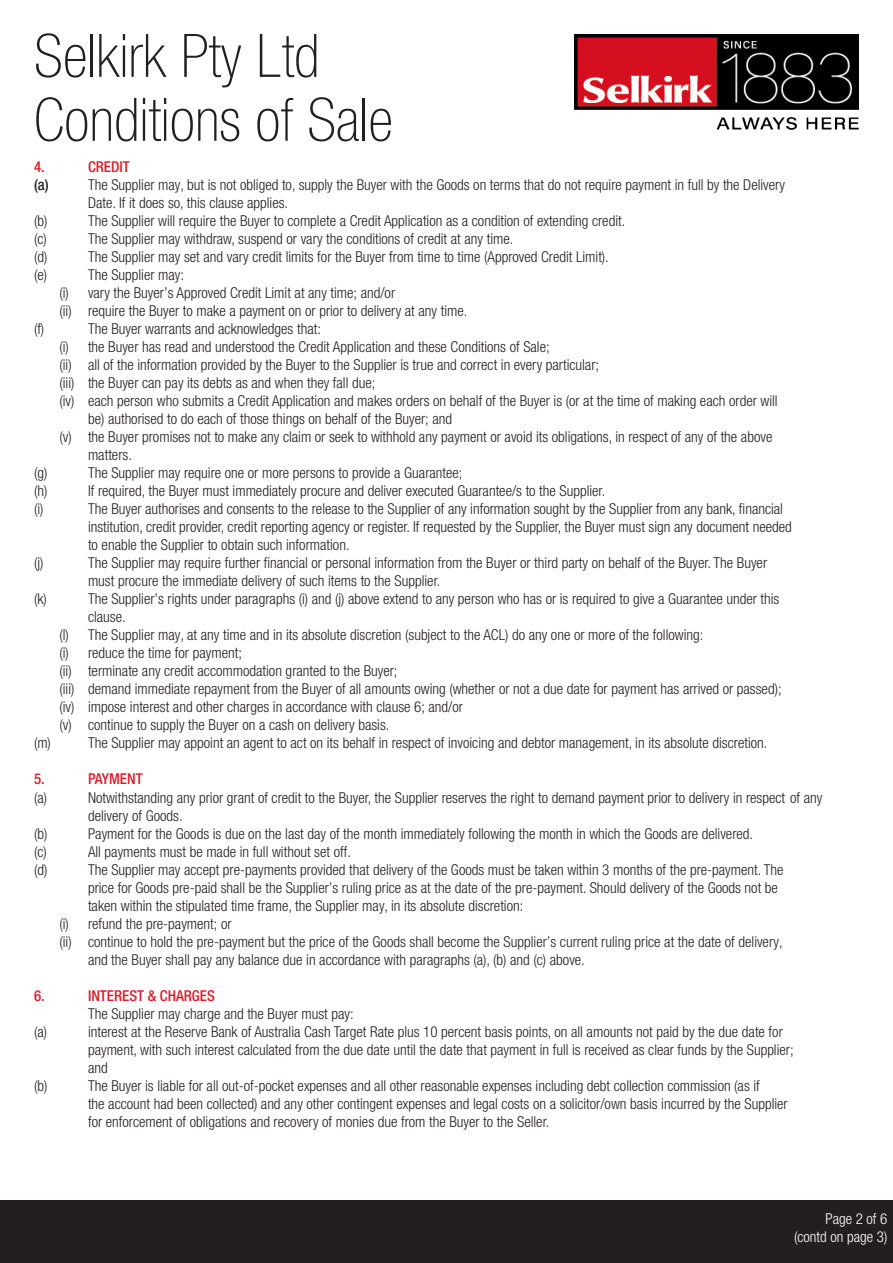
<style>
.page{position:relative;width:893px;height:1263px;background:#fff}
.page>*{position:absolute;margin:0;border:0;box-sizing:border-box;transform-origin:0 0}
.Main_Heading{font:100 condensed 60px "Helvetica Neue LT Pro";color:#231f20}
.Heading{font:300 condensed 15px/18px "Helvetica Neue LT Pro";color:#231f20}
.Heading-2{font:500 condensed 15px "Helvetica Neue LT Pro";color:#db1e2d}
.t1{font:300 condensed 15px "Helvetica Neue LT Std";color:#fff}
.Heading-3{font:500 condensed 15px "Helvetica Neue LT Pro";color:#231f20}
.s1{font-family:"Myriad Pro";font-weight:400;font-stretch:normal;font-size:18px;color:#231f20}
.s2{font-size:18px;color:#231f20}
</style>
<div class="page">
<img style="left:575px;top:34px;width:284px;height:96px">
<div style="left:0;top:1200px;width:893px;height:63px;background:#231f20"></div>
<p class="Main_Heading" style="left:34px;top:22px;width:287px">Selkirk Pty Ltd</p>
<p class="Main_Heading" style="left:34px;top:86px;width:360px">Conditions of Sale</p>
<p class="Heading-2" style="left:34px;top:158px;width:12px">4.</p>
<p class="Heading-2" style="left:88px;top:158px;width:43px">CREDIT</p>
<p class="Heading-3" style="left:34px;top:176px;width:16px">(a)</p>
<p class="Heading" style="left:88px;top:176px;width:699px">The Supplier may, but is not obliged to, supply the Buyer with the Goods on terms that do not require payment in full by the Delivery<br>Date. If it does so, this clause applies.</p>
<p class="Heading" style="left:34px;top:212px;width:15px">(b)</p>
<p class="Heading" style="left:88px;top:212px;width:539px">The Supplier will require the Buyer to complete a Credit Application as a condition of extending credit.</p>
<p class="Heading" style="left:34px;top:230px;width:14px">(c)</p>
<p class="Heading" style="left:88px;top:230px;width:427px">The Supplier may withdraw, suspend or vary the conditions of credit at any time.</p>
<p class="Heading" style="left:34px;top:248px;width:15px">(d)</p>
<p class="Heading" style="left:88px;top:248px;width:522px">The Supplier may set and vary credit limits for the Buyer from time to time (Approved Credit Limit).</p>
<p class="Heading" style="left:34px;top:266px;width:15px">(e)</p>
<p class="Heading" style="left:88px;top:266px;width:98px">The Supplier may:</p>
<p class="Heading" style="left:60px;top:284px;width:337px">(i) vary the Buyer’s Approved Credit Limit at any time; and/or</p>
<p class="Heading" style="left:60px;top:302px;width:409px">(ii) require the Buyer to make a payment on or prior to delivery at any time.</p>
<p class="Heading" style="left:34px;top:320px;width:12px">(f)</p>
<p class="Heading" style="left:88px;top:320px;width:234px">The Buyer warrants and acknowledges that:</p>
<p class="Heading" style="left:60px;top:338px;width:492px">(i) the Buyer has read and understood the Credit Application and these Conditions of Sale;</p>
<p class="Heading" style="left:60px;top:356px;width:541px">(ii) all of the information provided by the Buyer to the Supplier is true and correct in every particular;</p>
<p class="Heading" style="left:60px;top:374px;width:317px">(iii) the Buyer can pay its debts as and when they fall due;</p>
<p class="Heading" style="left:88px;top:392px;width:691px;text-indent:-28px">(iv) each person who submits a Credit Application and makes orders on behalf of the Buyer is (or at the time of making each order will be) authorised to do each of those things on behalf of the Buyer; and</p>
<p class="Heading" style="left:88px;top:428px;width:686px;text-indent:-28px">(v) the Buyer promises not to make any claim or seek to withhold any payment or avoid its obligations, in respect of any of the above matters.</p>
<p class="Heading" style="left:34px;top:464px;width:15px">(g)</p>
<p class="Heading" style="left:88px;top:464px;width:376px">The Supplier may require one or more persons to provide a Guarantee;</p>
<p class="Heading" style="left:34px;top:482px;width:15px">(h)</p>
<p class="Heading" style="left:88px;top:482px;width:519px">If required, the Buyer must immediately procure and deliver executed Guarantee/s to the Supplier.</p>
<p class="Heading" style="left:34px;top:500px;width:11px">(i)</p>
<p class="Heading" style="left:88px;top:500px;width:705px">The Buyer authorises and consents to the release to the Supplier of any information sought by the Supplier from any bank, financial institution, credit provider, credit reporting agency or register. If requested by the Supplier, the Buyer must sign any document needed to enable the Supplier to obtain such information.</p>
<p class="Heading" style="left:34px;top:554px;width:11px">(j)</p>
<p class="Heading" style="left:88px;top:554px;width:681px">The Supplier may require further financial or personal information from the Buyer or third party on behalf of the Buyer. The Buyer must procure the immediate delivery of such items to the Supplier.</p>
<p class="Heading" style="left:34px;top:590px;width:14px">(k)</p>
<p class="Heading" style="left:88px;top:590px;width:693px">The Supplier’s rights under paragraphs (i) and (j) above extend to any person who has or is required to give a Guarantee under this clause.</p>
<p class="Heading" style="left:60px;top:626px;width:645px">(l) The Supplier may, at any time and in its absolute discretion (subject to the ACL) do any one or more of the following:</p>
<p class="Heading" style="left:60px;top:644px;width:184px">(i) reduce the time for payment;</p>
<p class="Heading" style="left:60px;top:662px;width:340px">(ii) terminate any credit accommodation granted to the Buyer;</p>
<p class="Heading" style="left:60px;top:680px;width:724px">(iii) demand immediate repayment from the Buyer of all amounts owing (whether or not a due date for payment has arrived or passed);</p>
<p class="Heading" style="left:60px;top:698px;width:405px">(iv) impose interest and other charges in accordance with clause 6; and/or</p>
<p class="Heading" style="left:60px;top:716px;width:331px">(v) continue to supply the Buyer on a cash on delivery basis.</p>
<p class="Heading" style="left:34px;top:734px;width:18px">(m)</p>
<p class="Heading" style="left:88px;top:734px;width:681px">The Supplier may appoint an agent to act on its behalf in respect of invoicing and debtor management, in its absolute discretion.</p>
<p class="Heading-2" style="left:34px;top:770px;width:12px">5.</p>
<p class="Heading-2" style="left:88px;top:770px;width:56px">PAYMENT</p>
<p class="Heading" style="left:34px;top:788px;width:15px">(a)</p>
<p class="Heading" style="left:88px;top:788px;width:736px">Notwithstanding any prior grant of credit to the Buyer, the Supplier reserves the right to demand payment prior to delivery in respect of any delivery of Goods.</p>
<p class="Heading" style="left:34px;top:824px;width:15px">(b)</p>
<p class="Heading" style="left:88px;top:824px;width:667px">Payment for the Goods is due on the last day of the month immediately following the month in which the Goods are delivered.</p>
<p class="Heading" style="left:34px;top:842px;width:14px">(c)</p>
<p class="Heading" style="left:88px;top:842px;width:264px">All payments must be made in full without set off.</p>
<p class="Heading" style="left:34px;top:860px;width:15px">(d)</p>
<p class="Heading" style="left:88px;top:860px;width:697px">The Supplier may accept pre-payments provided that delivery of the Goods must be taken within 3 months of the pre-payment. The price for Goods pre-paid shall be the Supplier’s ruling price as at the date of the pre-payment. Should delivery of the Goods not be taken within the stipulated time frame, the Supplier may, in its absolute discretion:</p>
<p class="Heading" style="left:60px;top:914px;width:174px">(i) refund the pre-payment; or</p>
<p class="Heading" style="left:88px;top:932px;width:696px;text-indent:-28px">(ii) continue to hold the pre-payment but the price of the Goods shall become the Supplier’s current ruling price at the date of delivery, and the Buyer shall pay any balance due in accordance with paragraphs (a), (b) and (c) above.</p>
<p class="Heading-2" style="left:34px;top:986px;width:12px">6.</p>
<p class="Heading-2" style="left:88px;top:986px;width:128px">INTEREST &amp; CHARGES</p>
<p class="Heading" style="left:88px;top:1004px;width:267px">The Supplier may charge and the Buyer must pay:</p>
<p class="Heading" style="left:34px;top:1022px;width:15px">(a)</p>
<p class="Heading" style="left:88px;top:1022px;width:707px">interest at the Reserve Bank of Australia Cash Target Rate plus 10 percent basis points, on all amounts not paid by the due date for payment, with such interest calculated from the due date until the date that payment in full is received as clear funds by the Supplier; and</p>
<p class="Heading" style="left:34px;top:1076px;width:15px">(b)</p>
<p class="Heading" style="left:88px;top:1076px;width:701px">The Buyer is liable for all out-of-pocket expenses and all other reasonable expenses including debt collection commission (as if<br>the account had been collected) and any other contingent expenses and legal costs on a solicitor/own basis incurred by the Supplier for enforcement of obligations and recovery of monies due from the Buyer to the Seller.</p>
<p class="t1" style="left:764px;top:1210px;width:125px"><span class="s1">1.</span> <span class="s2">Page</span> Page 2 of 6</p>
<p class="t1" style="left:768px;top:1228px;width:120px"><span class="s1">2.</span> (contd on page 3)</p>
</div>
